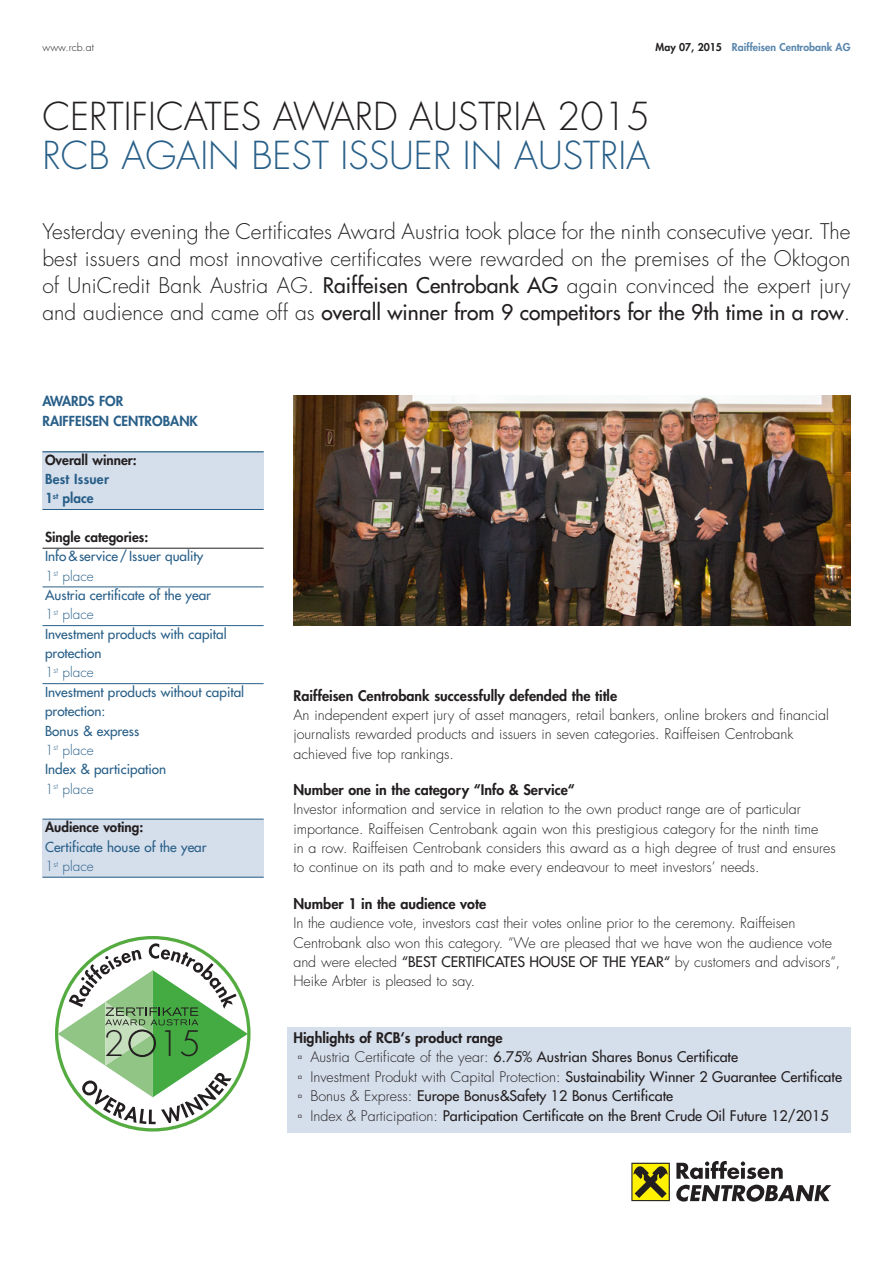
<style>
.page{position:relative;width:893px;height:1263px;background:#fff}
.page>*{position:absolute;margin:0;border:0;box-sizing:border-box;transform-origin:0 0}
.Titel_Blau{font:300 37.5px "Futura";color:#231f20}
.Titel_Blau-2{font:300 37.5px "Futura";color:#285f88}
.t1{font:300 34.05px "Futura";color:#231f20}
.Lead-in{font:300 21px/27px "Futura";color:#231f20;text-align:justify}
.t2{font:300 14.25px/19.4px "Futura";color:#231f20}
.t3{font:14.25px "Futura";color:#231f20}
.Subheader_2{font:800 14.25px "Futura";color:#231f20}
.Spalte-Key_Facts{font:13.5px/19.4px "Futura";color:#285f88}
.Spalte-Key_Facts-2{font:800 13.5px/19.4px "Futura";color:#285f88}
.Spalte-Headline{font:800 13.5px/19.5px "Futura";color:#285f88}
.Spalte-Key_Facts-3{font:800 13.5px "Futura";color:#231f20}
.Kopfzeile{font:800 10.5px "Futura";color:#5986ad}
.Kopfzeile-2{font:300 10.5px "Futura";color:#231f20}
.s1{color:#231f20}
.s2{font-weight:400}
.s3{font-weight:300}
.s4{font-weight:800;color:#231f20}
.s5{font-family:"Trebuchet MS"}
</style>
<div class="page">
<svg style="left:631px;top:1163px;width:39px;height:38px"></svg>
<div style="left:632px;top:1164px;width:37px;height:36px;background:#fff101"></div>
<svg style="left:633px;top:1166px;width:35px;height:32px"></svg>
<svg style="left:676px;top:1161px;width:155px;height:41px"></svg>
<div style="left:43px;top:451px;width:221px;height:58px;background:#d5deeb"></div>
<div style="left:287px;top:1027px;width:563px;height:105px;background:#d5deeb"></div>
<div style="left:43px;top:819px;width:221px;height:59px;background:#d5deeb"></div>
<hr style="left:43px;top:451px;width:221px;height:1px;background:#285f88">
<hr style="left:43px;top:509px;width:221px;height:1px;background:#285f88">
<hr style="left:43px;top:548px;width:221px;height:1px;background:#231f20">
<hr style="left:43px;top:587px;width:221px;height:1px;background:#285f88">
<hr style="left:43px;top:625px;width:221px;height:1px;background:#285f88">
<hr style="left:43px;top:683px;width:221px;height:1px;background:#285f88">
<hr style="left:43px;top:819px;width:221px;height:1px;background:#285f88">
<hr style="left:43px;top:877px;width:221px;height:1px;background:#285f88">
<img style="left:293px;top:395px;width:557px;height:231px">
<svg style="left:58px;top:943px;width:190px;height:181px"></svg>
<p class="Kopfzeile-2" style="left:43px;top:40px;width:53px">www.rcb.at</p>
<p class="Kopfzeile" style="left:656px;top:40px;width:196px"><span class="s1">May 07, 2015</span> Raiffeisen Centrobank AG</p>
<p class="Titel_Blau" style="left:43px;top:94px;width:609px">CERTIFICATES AWARD AUSTRIA 2015</p>
<p class="Titel_Blau-2" style="left:43px;top:133px;width:609px">RCB AGAIN BEST ISSUER IN AUSTRIA</p>
<p class="Lead-in" style="left:43px;top:219px;width:809px">Yesterday evening the Certificates Award Austria took place for the ninth consecutive year. The best issuers and most innovative certificates were rewarded on the premises of the Oktogon of UniCredit Bank Austria AG. <span class="s2">Raiffeisen Centrobank AG</span> again convinced the expert jury and audience and came off as <span class="s2">overall winner from 9 competitors for the 9th time in a row</span>.</p>
<p class="Spalte-Headline" style="left:43px;top:391px;width:157px">AWARDS FOR<br>RAIFFEISEN CENTROBANK</p>
<p class="Spalte-Key_Facts-2" style="left:45px;top:450px;width:93px"><span class="s1">Overall winner:<br></span>Best Issuer<br>1<sup>st</sup> place</p>
<p class="Spalte-Key_Facts-3" style="left:45px;top:528px;width:105px">Single categories:</p>
<p class="Spalte-Key_Facts" style="left:45px;top:547px;width:160px">Info&amp;service/Issuer quality<br><span class="s3">1</span><sup>st</sup> <span class="s3">place</span></p>
<p class="Spalte-Key_Facts" style="left:45px;top:585px;width:167px">Austria certificate of the year<br><span class="s3">1</span><sup>st</sup> <span class="s3">place</span></p>
<p class="Spalte-Key_Facts" style="left:45px;top:624px;width:183px">Investment products with capital protection<br><span class="s3">1</span><sup>st</sup> <span class="s3">place</span></p>
<p class="Spalte-Key_Facts" style="left:45px;top:682px;width:201px">Investment products without capital protection:<br>Bonus &amp; express<br><span class="s3">1</span><sup>st</sup> <span class="s3">place<br></span>Index &amp; participation<br><span class="s3">1</span><sup>st</sup> <span class="s3">place</span></p>
<p class="Spalte-Key_Facts" style="left:45px;top:818px;width:163px"><span class="s4">Audience voting:<br></span>Certificate house of the year<br><span class="s3">1</span><sup>st</sup> <span class="s3">place</span></p>
<p class="t1" style="left:104px;top:1022px;width:99px">2 15</p>
<p class="Subheader_2" style="left:293px;top:686px;width:325px">Raiffeisen Centrobank successfully defended the title</p>
<p class="t2" style="left:293px;top:705px;width:537px">An independent expert jury of asset managers, retail bankers, online brokers and financial journalists rewarded products and issuers in seven categories. Raiffeisen Centrobank achieved five top rankings.</p>
<p class="Subheader_2" style="left:293px;top:781px;width:283px">Number one in the category “Info &amp; Service“</p>
<p class="t2" style="left:293px;top:800px;width:544px">Investor information and service in relation to the own product range are of particular importance. Raiffeisen Centrobank again won this prestigious category for the ninth time<br>in a row. Raiffeisen Centrobank considers this award as a high degree of trust and ensures to continue on its path and to make every endeavour to meet investors‘ needs.</p>
<p class="Subheader_2" style="left:293px;top:895px;width:194px">Number 1 in the audience vote</p>
<p class="t2" style="left:293px;top:914px;width:548px">In the audience vote, investors cast their votes online prior to the ceremony. Raiffeisen Centrobank also won this category. “We are pleased that we have won the audience vote and were elected <span class="s2">“BEST CERTIFICATES HOUSE OF THE YEAR“</span> by customers and advisors“, Heike Arbter is pleased to say.</p>
<p class="Subheader_2" style="left:293px;top:1028px;width:211px">Highlights of RCB‘s product range</p>
<p class="t3" style="left:298px;top:1048px;width:442px"><span class="s5">▫</span> <span class="s3">Austria Certificate of the year:</span> 6.75% Austrian Shares Bonus Certificate</p>
<p class="t3" style="left:298px;top:1067px;width:546px"><span class="s5">▫</span> <span class="s3">Investment Produkt with Capital Protection:</span> Sustainability Winner 2 Guarantee Certificate</p>
<p class="t3" style="left:298px;top:1087px;width:377px"><span class="s5">▫</span> <span class="s3">Bonus &amp; Express:</span> Europe Bonus&amp;Safety 12 Bonus Certificate</p>
<p class="t3" style="left:298px;top:1106px;width:532px"><span class="s5">▫</span> <span class="s3">Index &amp; Participation:</span> Participation Certificate on the Brent Crude Oil Future 12/2015</p>
</div>
